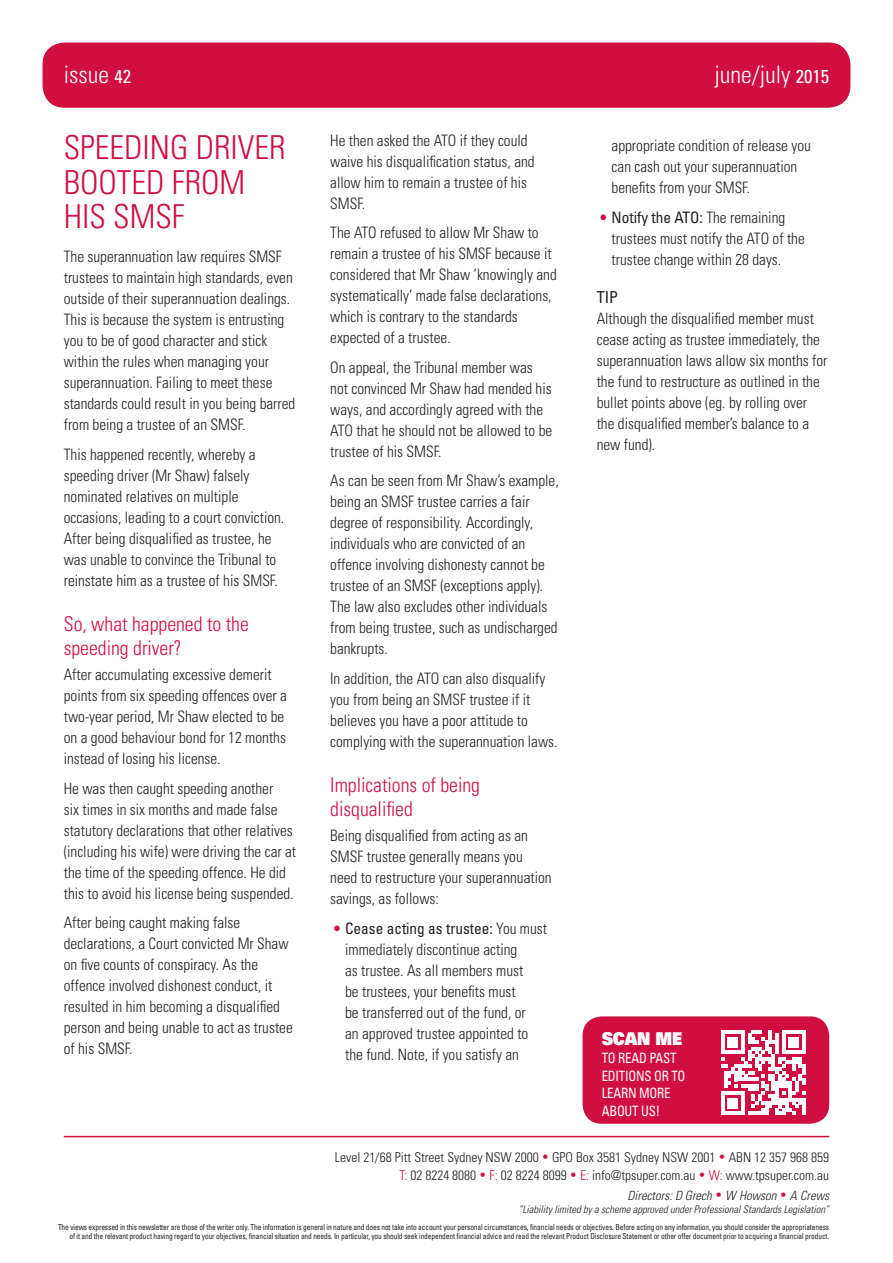
<style>
.page{position:relative;width:893px;height:1263px;background:#fff}
.page>*{position:absolute;margin:0;border:0;box-sizing:border-box;transform-origin:0 0}
.t1{font:300 condensed 33px/34.5px "Univers";color:#d10e40}
.t2{font:300 condensed 24px "Univers";color:#fff}
.t3{font:300 condensed 20.25px/24px "Univers";color:#d10e40}
.t4{font:900 17.7px "Univers";letter-spacing:-.015em;color:#fff;scale:.9 1}
.t5{font:condensed 16.5px "Univers";color:#231f20}
.t6{font:300 condensed 15.75px/21px "Univers";color:#231f20}
.t7{font:condensed 14.25px/18px "Univers";letter-spacing:-.015em;color:#fff;text-align:right;scale:.9 1}
.t8{font:300 condensed 13.5px/18px "Univers";color:#231f20;text-align:right}
.t9{font:italic 300 condensed 12.75px "Univers";color:#231f20}
.t10{font:italic 300 condensed 10.5px "Univers";color:#231f20}
.t11{font:condensed 8.25px/9px "Univers";letter-spacing:-.015em;color:#231f20;text-align:right;scale:.9 1}
.s1{font-weight:400;font-size:18.75px}
.s2{color:#d10e40}
.s3{font-weight:400}
.s4{font-size:12px;color:#d10e40}
.s5{font-style:normal;font-size:12px;color:#d10e40}
</style>
<div class="page">
<div style="left:43px;top:43px;width:807px;height:64px;background:#d10e40;border-radius:21px"></div>
<div style="left:43px;top:43px;width:807px;height:65px;border:2px solid #d10e40;border-radius:21px"></div>
<hr style="left:64px;top:1136px;width:765px;height:1px;background:#d10e40">
<div style="left:583px;top:1016px;width:246px;height:108px;background:#d10e40;border-radius:19px"></div>
<svg style="left:721px;top:1030px;width:84px;height:85px"></svg>
<hr style="left:802px;top:1098px;width:3px;height:17px;background:#fff">
<h2 class="t2" style="left:64px;top:60px;width:69px">issue <span class="s1">42</span></h2>
<h2 class="t2" style="left:715px;top:60px;width:116px">june/july <span class="s1">2015</span></h2>
<h1 class="t1" style="left:64px;top:131px;width:223px">SPEEDING DRIVER<br>BOOTED FROM<br>HIS SMSF</h1>
<p class="t6" style="left:64px;top:246px;width:233px">The superannuation law requires SMSF trustees to maintain high standards, even outside of their superannuation dealings.<br>This is because the system is entrusting you to be of good character and stick within the rules when managing your superannuation. Failing to meet these standards could result in you being barred from being a trustee of an SMSF.</p>
<p class="t6" style="left:64px;top:444px;width:222px">This happened recently, whereby a speeding driver (Mr Shaw) falsely nominated relatives on multiple occasions, leading to a court conviction.<br>After being disqualified as trustee, he was unable to convince the Tribunal to reinstate him as a trustee of his SMSF.</p>
<p class="t3" style="left:64px;top:612px;width:187px">So, what happened to the speeding driver?</p>
<p class="t6" style="left:64px;top:664px;width:225px">After accumulating excessive demerit points from six speeding offences over a two-year period, Mr Shaw elected to be on a good behaviour bond for 12 months instead of losing his license.</p>
<p class="t6" style="left:64px;top:778px;width:234px">He was then caught speeding another<br>six times in six months and made false statutory declarations that other relatives (including his wife) were driving the car at the time of the speeding offence. He did this to avoid his license being suspended.</p>
<p class="t6" style="left:64px;top:912px;width:231px">After being caught making false declarations, a Court convicted Mr Shaw on five counts of conspiracy. As the offence involved dishonest conduct, it resulted in him becoming a disqualified person and being unable to act as trustee of his SMSF.</p>
<p class="t6" style="left:330px;top:130px;width:206px">He then asked the ATO if they could waive his disqualification status, and allow him to remain a trustee of his<br>SMSF.</p>
<p class="t6" style="left:330px;top:222px;width:228px">The ATO refused to allow Mr Shaw to remain a trustee of his SMSF because it considered that Mr Shaw ‘knowingly and systematically’ made false declarations, which is contrary to the standards expected of a trustee.</p>
<p class="t6" style="left:330px;top:357px;width:224px">On appeal, the Tribunal member was not convinced Mr Shaw had mended his ways, and accordingly agreed with the<br>ATO that he should not be allowed to be trustee of his SMSF.</p>
<p class="t6" style="left:330px;top:470px;width:230px">As can be seen from Mr Shaw’s example, being an SMSF trustee carries a fair degree of responsibility. Accordingly, individuals who are convicted of an offence involving dishonesty cannot be trustee of an SMSF (exceptions apply).<br>The law also excludes other individuals from being trustee, such as undischarged bankrupts.</p>
<p class="t6" style="left:330px;top:668px;width:229px">In addition, the ATO can also disqualify you from being an SMSF trustee if it believes you have a poor attitude to complying with the superannuation laws.</p>
<p class="t3" style="left:330px;top:773px;width:151px">Implications of being disqualified</p>
<p class="t6" style="left:330px;top:825px;width:223px">Being disqualified from acting as an SMSF trustee generally means you need to restructure your superannuation savings, as follows:</p>
<p class="t6" style="left:345px;top:918px;width:203px;text-indent:-13px"><span class="s2">•</span> <span class="s3">Cease acting as trustee:</span> You must immediately discontinue acting<br>as trustee. As all members must<br>be trustees, your benefits must<br>be transferred out of the fund, or<br>an approved trustee appointed to the fund. Note, if you satisfy an</p>
<p class="t6" style="left:612px;top:135px;width:201px">appropriate condition of release you can cash out your superannuation benefits from your SMSF.</p>
<p class="t6" style="left:612px;top:207px;width:195px;text-indent:-13px"><span class="s2">•</span> <span class="s3">Notify the ATO :</span> The remaining trustees must notify the ATO of the trustee change within 28 days.</p>
<p class="t5" style="left:597px;top:287px;width:23px">TIP</p>
<p class="t6" style="left:597px;top:308px;width:232px">Although the disqualified member must cease acting as trustee immediately, the superannuation laws allow six months for the fund to restructure as outlined in the bullet points above (eg. by rolling over the disqualified member’s balance to a new fund).</p>
<p class="t4" style="left:602px;top:1026px;width:91px">SCAN ME</p>
<p class="t7" style="left:602px;top:1048px;width:27px">To read</p>
<p class="t7" style="left:649px;top:1048px;width:9px">past</p>
<p class="t7" style="left:602px;top:1066px;width:7px">editi</p>
<p class="t7" style="left:628px;top:1066px;width:65px">ons or to</p>
<p class="t7" style="left:602px;top:1084px;width:9px">learn</p>
<p class="t7" style="left:602px;top:1084px;width:70px">more about us!</p>
<p class="t8" style="left:335px;top:1148px;width:496px">Level 21/68 Pitt Street Sydney NSW 2000 <span class="s4">•</span> GPO Box 3581 Sydney NSW 2001 <span class="s4">•</span> ABN 12 357 968 859<br><span class="s2">T:</span> 02 8224 8080 <span class="s4">•</span> <span class="s2">F:</span> 02 8224 8099 <span class="s4">•</span> <span class="s2">E:</span> info@tpsuper.com.au <span class="s4">•</span> <span class="s2">W:</span> www.tpsuper.com.au</p>
<p class="t9" style="left:628px;top:1188px;width:203px">Directors: D Grech <span class="s5">•</span> W Howson <span class="s5">•</span> A Crews</p>
<p class="t10" style="left:518px;top:1203px;width:312px">“Liability limited by a scheme approved under Professional Standards Legislation”</p>
<p class="t11" style="left:58px;top:1223px;width:858px">The views expressed in this newsletter are those of the writer only. The information is general in nature and does not take into account your personal circumstances, financial needs or objectives. Before acting on any information, you should consider the appropriateness of it and the relevant product having regard to your objectives, financial situation and needs. In particular, you should seek independent financial advice and read the relevant Product Disclosure Statement or other offer document prior to acquiring a financial product.</p>
</div>
